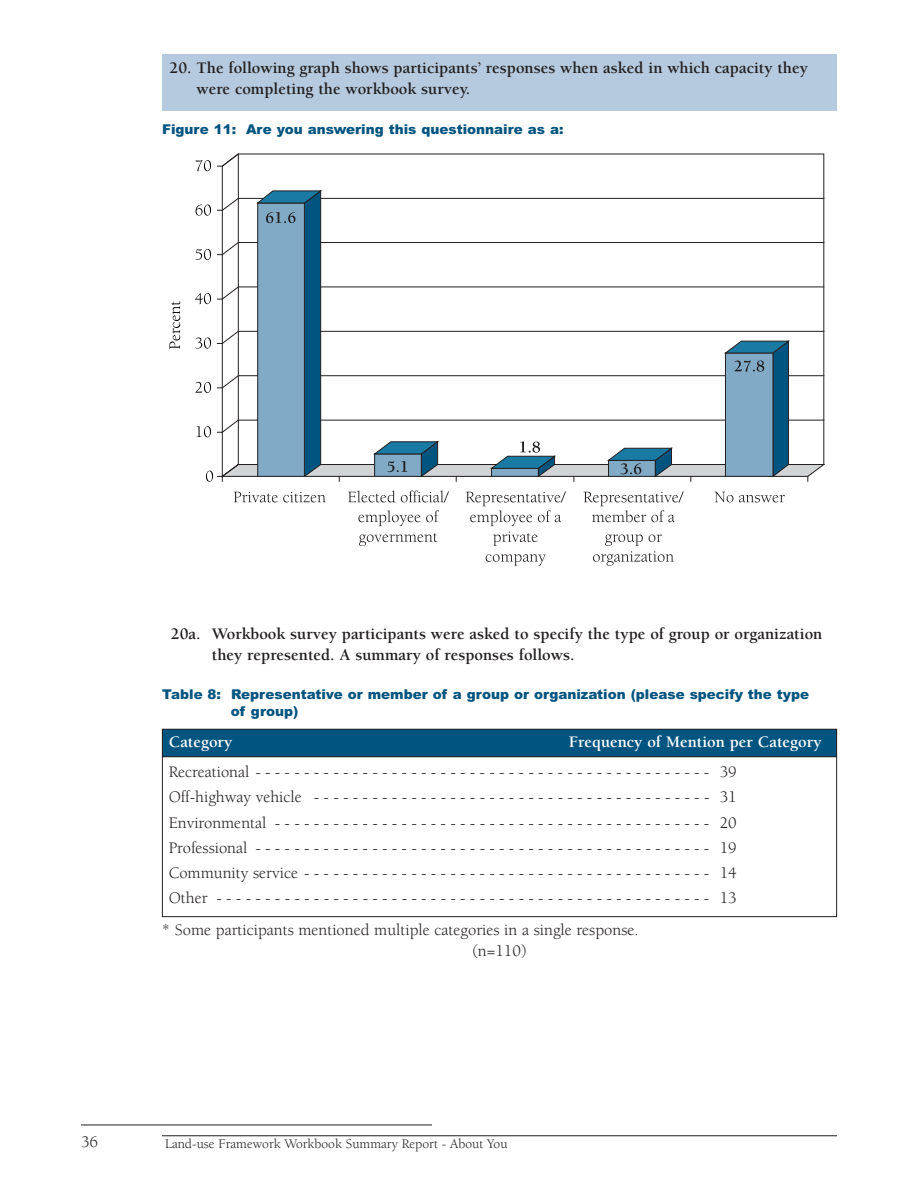
<style>
.page{position:relative;width:918px;height:1188px;background:#fff}
.page>*{position:absolute;margin:0;border:0;box-sizing:border-box;transform-origin:0 0}
.t1{font:16.5px/25.3px "Berkeley";color:#231f20;text-align:justify}
.t2{font:700 16.5px/21px "Berkeley";color:#231f20}
.t3{font:700 16.5px "Berkeley";color:#fff}
.t4{font:900 13.5px/16.2px "Arial";color:#005480}
.t5{font:13.5px "Berkeley";color:#231f20}
</style>
<div class="page">
<hr style="left:162px;top:1135px;width:675px;height:1px;background:#231f20">
<hr style="left:81px;top:1125px;width:351px;height:1px;background:#231f20">
<div style="left:162px;top:54px;width:675px;height:56px;background:#b5cade"></div>
<svg style="left:170px;top:301px;width:10px;height:48px"></svg>
<svg style="left:234px;top:492px;width:92px;height:11px"></svg>
<svg style="left:348px;top:491px;width:47px;height:11px"></svg>
<svg style="left:401px;top:490px;width:48px;height:13px"></svg>
<svg style="left:358px;top:510px;width:81px;height:16px"></svg>
<svg style="left:359px;top:533px;width:79px;height:13px"></svg>
<svg style="left:466px;top:491px;width:100px;height:35px"></svg>
<svg style="left:493px;top:532px;width:45px;height:14px"></svg>
<svg style="left:486px;top:554px;width:60px;height:12px"></svg>
<svg style="left:584px;top:491px;width:100px;height:31px"></svg>
<svg style="left:593px;top:534px;width:81px;height:32px"></svg>
<svg style="left:714px;top:492px;width:19px;height:10px"></svg>
<svg style="left:739px;top:495px;width:46px;height:8px"></svg>
<svg style="left:195px;top:153px;width:630px;height:329px"></svg>
<div style="left:162px;top:729px;width:675px;height:27px;background:#005480"></div>
<div style="left:162px;top:729px;width:675px;height:188px;border:1px solid #231f20"></div>
<hr style="left:162px;top:756px;width:675px;height:1px;background:#231f20">
<p class="t2" style="left:197px;top:59px;width:613px;text-indent:-27px">20. The following graph shows participants’ responses when asked in which capacity they were completing the workbook survey.</p>
<p class="t4" style="left:162px;top:122px;width:403px">Figure 11: Are you answering this questionnaire as a:</p>
<p class="t2" style="left:212px;top:624px;width:612px;text-indent:-41px">20a. Workbook survey participants were asked to specify the type of group or organization they represented. A summary of responses follows.</p>
<p class="t4" style="left:231px;top:688px;width:580px;text-indent:-69px">Table 8: Representative or member of a group or organization (please specify the type of group)</p>
<p class="t3" style="left:169px;top:736px;width:65px">Category</p>
<p class="t3" style="left:569px;top:736px;width:254px">Frequency of Mention per Category</p>
<p class="t1" style="left:169px;top:761px;width:570px">Recreational - - - - - - - - - - - - - - - - - - - - - - - - - - - - - - - - - - - - - - - - - - - - - - - 39<br>Off-highway vehicle - - - - - - - - - - - - - - - - - - - - - - - - - - - - - - - - - - - - - - - - - 31<br>Environmental - - - - - - - - - - - - - - - - - - - - - - - - - - - - - - - - - - - - - - - - - - - - - 20<br>Professional - - - - - - - - - - - - - - - - - - - - - - - - - - - - - - - - - - - - - - - - - - - - - - - 19<br>Community service - - - - - - - - - - - - - - - - - - - - - - - - - - - - - - - - - - - - - - - - - - 14<br>Other - - - - - - - - - - - - - - - - - - - - - - - - - - - - - - - - - - - - - - - - - - - - - - - - - - - 13</p>
<p class="t1" style="left:472px;top:921px;width:168px;line-height:21px;text-indent:-310px">* Some participants mentioned multiple categories in a single response. (n=110)</p>
<p class="t1" style="left:81px;top:1131px;width:19px">36</p>
<p class="t5" style="left:165px;top:1139px;width:344px">Land-use Framework Workbook Summary Report - About You</p>
</div>
